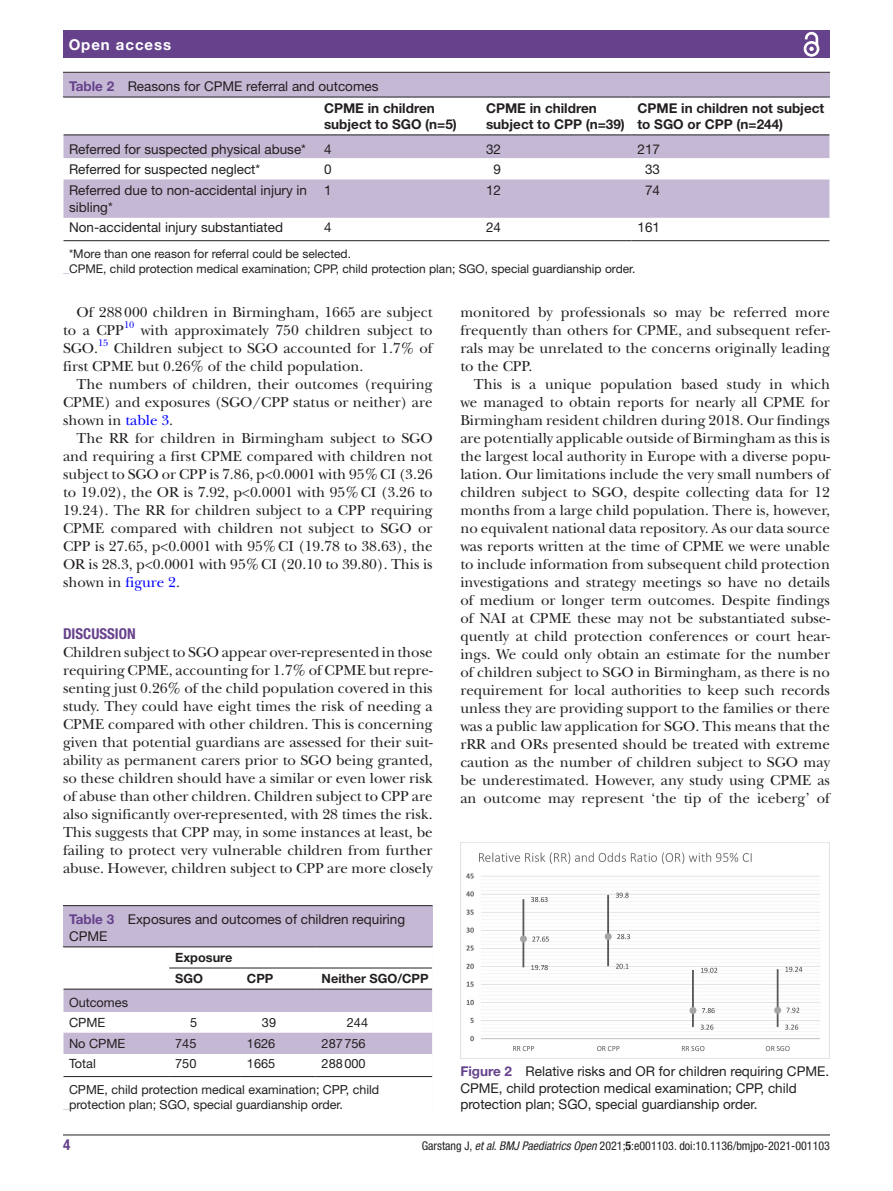
<style>
.page{position:relative;width:893px;height:1191px;background:#fff}
.page>*{position:absolute;margin:0;border:0;box-sizing:border-box;transform-origin:0 0}
.t1{font:15px/18px "New Baskerville";color:#231f20;text-align:justify}
.t2{font:700 condensed 15px "Helvetica Neue LT Std";color:#66428c}
.t3{font:700 15px "Helvetica Neue LT Std";letter-spacing:.065em;color:#fff}
.t4{font:13.5px/16.5px "Helvetica Neue LT Std";color:#231f20}
.t5{font:700 13.5px/16.2px "Helvetica Neue LT Std";color:#231f20}
.t6{font:12.75px/19.6px "Helvetica Neue LT Std";color:#231f20}
.t7{font:700 12.75px/21.1px "Helvetica Neue LT Std";color:#231f20}
.t8{font:12.45px/15px "Helvetica Neue LT Std";color:#231f20}
.t9{font:12px/15px "Helvetica Neue LT Std";color:#231f20}
.t10{font:condensed 12px "Helvetica Neue LT Std";color:#231f20}
.t11{font:9.9px "New Baskerville";color:#00f}
.s1{font-weight:700;color:#66428c}
.s2{font-weight:700}
.s3{color:#00f}
.s4{font-style:italic}
</style>
<div class="page">
<hr style="left:63px;top:1134px;width:767px;height:1px;background:#231f20">
<div style="left:63px;top:31px;width:767px;height:27px;background:#66428c"></div>
<svg style="left:803px;top:31px;width:17px;height:26px"></svg>
<div style="left:63px;top:73px;width:767px;height:200px;background:#c4b8d4"></div>
<hr style="left:63px;top:72px;width:767px;height:1px;background:#231f20">
<div style="left:64px;top:98px;width:766px;height:175px;background:#fff"></div>
<svg style="left:64px;top:135px;width:766px;height:82px"></svg>
<hr style="left:63px;top:97px;width:255px;height:1px;background:#231f20">
<hr style="left:63px;top:134px;width:255px;height:1px;background:#231f20">
<hr style="left:318px;top:97px;width:162px;height:1px;background:#231f20">
<hr style="left:318px;top:134px;width:162px;height:1px;background:#231f20">
<hr style="left:480px;top:97px;width:152px;height:1px;background:#231f20">
<hr style="left:480px;top:134px;width:152px;height:1px;background:#231f20">
<hr style="left:632px;top:97px;width:198px;height:1px;background:#231f20">
<hr style="left:632px;top:134px;width:198px;height:1px;background:#231f20">
<hr style="left:318px;top:240px;width:162px;height:1px;background:#231f20">
<hr style="left:480px;top:240px;width:152px;height:1px;background:#231f20">
<hr style="left:63px;top:240px;width:255px;height:1px;background:#231f20">
<hr style="left:632px;top:240px;width:198px;height:1px;background:#231f20">
<hr style="left:63px;top:97px;width:1px;height:38px;background:#fff">
<svg style="left:63px;top:136px;width:1px;height:44px"></svg>
<hr style="left:63px;top:180px;width:1px;height:37px;background:#fff">
<svg style="left:63px;top:217px;width:1px;height:24px"></svg>
<hr style="left:63px;top:241px;width:1px;height:32px;background:#fff">
<hr style="left:69px;top:257px;width:761px;height:2px;background:#fff">
<hr style="left:69px;top:272px;width:761px;height:2px;background:#fff">
<div style="left:63px;top:906px;width:370px;height:203px;background:#c4b8d4"></div>
<hr style="left:63px;top:905px;width:370px;height:1px;background:#231f20">
<div style="left:64px;top:1077px;width:368px;height:32px;background:#fff"></div>
<hr style="left:63px;top:946px;width:106px;height:1px;background:#231f20">
<hr style="left:169px;top:946px;width:72px;height:1px;background:#231f20">
<hr style="left:241px;top:946px;width:75px;height:1px;background:#231f20">
<hr style="left:316px;top:946px;width:117px;height:1px;background:#231f20">
<hr style="left:63px;top:1076px;width:106px;height:1px;background:#231f20">
<hr style="left:169px;top:1076px;width:72px;height:1px;background:#231f20">
<hr style="left:241px;top:1076px;width:75px;height:1px;background:#231f20">
<hr style="left:316px;top:1076px;width:116px;height:1px;background:#231f20">
<hr style="left:63px;top:1076px;width:1px;height:33px;background:#fff">
<svg style="left:63px;top:947px;width:370px;height:129px"></svg>
<hr style="left:432px;top:1076px;width:1px;height:33px;background:#fff">
<hr style="left:69px;top:1108px;width:364px;height:2px;background:#fff">
<img style="left:460px;top:843px;width:370px;height:215px">
<p class="t3" style="left:69px;top:35px;width:104px">Open access</p>
<p class="t4" style="left:324px;top:75px;width:112px;line-height:22px;text-indent:-255px"><span class="s1">Table 2</span> Reasons for CPME referral and outcomes<br><span class="s2">CPME in children</span></p>
<p class="t5" style="left:324px;top:116px;width:134px">subject to SGO (n=5)</p>
<p class="t5" style="left:486px;top:99px;width:140px">CPME in children subject to CPP (n=39)</p>
<p class="t5" style="left:637px;top:99px;width:188px">CPME in children not subject to SGO or CPP (n=244)</p>
<p class="t4" style="left:69px;top:140px;width:239px">Referred for suspected physical abuse*</p>
<p class="t4" style="left:324px;top:140px;width:9px">4</p>
<p class="t4" style="left:486px;top:140px;width:17px">32</p>
<p class="t4" style="left:637px;top:140px;width:24px">217</p>
<p class="t4" style="left:69px;top:160px;width:193px">Referred for suspected neglect*</p>
<p class="t4" style="left:324px;top:160px;width:9px">0</p>
<p class="t4" style="left:494px;top:160px;width:9px">9</p>
<p class="t4" style="left:645px;top:160px;width:17px">33</p>
<p class="t4" style="left:69px;top:182px;width:240px">Referred due to non-accidental injury in sibling*</p>
<p class="t4" style="left:324px;top:182px;width:9px">1</p>
<p class="t4" style="left:486px;top:182px;width:17px">12</p>
<p class="t4" style="left:645px;top:182px;width:17px">74</p>
<p class="t4" style="left:69px;top:218px;width:216px">Non-accidental injury substantiated</p>
<p class="t4" style="left:324px;top:218px;width:9px">4</p>
<p class="t4" style="left:486px;top:218px;width:17px">24</p>
<p class="t4" style="left:637px;top:218px;width:24px">161</p>
<p class="t9" style="left:69px;top:246px;width:568px">*More than one reason for referral could be selected.<br>CPME, child protection medical examination; CPP, child protection plan; SGO, special guardianship order.</p>
<p class="t1" style="left:63px;top:303px;width:371px;text-indent:14px">Of 288000 children in Birmingham, 1665 are subject to a CPP</p>
<p class="t11" style="left:124px;top:319px;width:12px">10</p>
<p class="t1" style="left:141px;top:321px;width:293px">with approximately 750 children subject to</p>
<p class="t11" style="left:98px;top:337px;width:12px">15</p>
<p class="t1" style="left:63px;top:339px;width:371px;text-indent:51px">Children subject to SGO accounted for 1.7% of first CPME but 0.26% of the child population.</p>
<p class="t1" style="left:63px;top:375px;width:371px;text-indent:14px">The numbers of children, their outcomes (requiring CPME) and exposures (SGO/CPP status or neither) are shown in <span class="s3">table 3</span>.</p>
<p class="t1" style="left:63px;top:429px;width:371px;text-indent:14px">The RR for children in Birmingham subject to SGO and requiring a first CPME compared with children not subject to SGO or CPP is 7.86, p&lt;0.0001 with 95%CI (3.26 to 19.02), the OR is 7.92, p&lt;0.0001 with 95%CI (3.26 to 19.24). The RR for children subject to a CPP requiring CPME compared with children not subject to SGO or CPP is 27.65, p&lt;0.0001 with 95%CI (19.78 to 38.63), the OR is 28.3, p&lt;0.0001 with 95%CI (20.10 to 39.80). This is shown in <span class="s3">figure 2</span>.</p>
<p class="t2" style="left:63px;top:624px;width:74px">DISCUSSION</p>
<p class="t1" style="left:63px;top:643px;width:371px">Children subject to SGO appear over-represented in those requiring CPME, accounting for 1.7% of CPME but repre&shy;senting just 0.26% of the child population covered in this study. They could have eight times the risk of needing a CPME compared with other children. This is concerning given that potential guardians are assessed for their suit&shy;ability as permanent carers prior to SGO being granted, so these children should have a similar or even lower risk of abuse than other children. Children subject to CPP are also significantly over-represented, with 28 times the risk.<br>This suggests that CPP may, in some instances at least, be failing to protect very vulnerable children from further abuse. However, children subject to CPP are more closely</p>
<p class="t1" style="left:63px;top:339px;width:37px">SGO.</p>
<p class="t4" style="left:69px;top:910px;width:338px"><span class="s1">Table 3</span> Exposures and outcomes of children requiring<br>CPME</p>
<p class="t7" style="left:175px;top:946px;width:59px">Exposure<br>SGO</p>
<p class="t7" style="left:247px;top:967px;width:28px">CPP</p>
<p class="t7" style="left:322px;top:967px;width:108px">Neither SGO/CPP</p>
<p class="t6" style="left:69px;top:992px;width:61px">Outcomes<br>CPME</p>
<p class="t6" style="left:190px;top:1012px;width:9px">5</p>
<p class="t6" style="left:262px;top:1012px;width:16px">39</p>
<p class="t6" style="left:347px;top:1012px;width:23px">244</p>
<p class="t6" style="left:69px;top:1033px;width:58px">No CPME</p>
<p class="t6" style="left:175px;top:1033px;width:23px">745</p>
<p class="t6" style="left:247px;top:1033px;width:30px">1626</p>
<p class="t6" style="left:322px;top:1033px;width:46px">287756</p>
<p class="t6" style="left:69px;top:1053px;width:28px">Total</p>
<p class="t6" style="left:175px;top:1053px;width:23px">750</p>
<p class="t6" style="left:247px;top:1053px;width:30px">1665</p>
<p class="t6" style="left:322px;top:1053px;width:46px">288000</p>
<p class="t8" style="left:69px;top:1082px;width:312px">CPME, child protection medical examination; CPP, child protection plan; SGO, special guardianship order.</p>
<p class="t1" style="left:460px;top:303px;width:371px">monitored by professionals so may be referred more frequently than others for CPME, and subsequent refer&shy;rals may be unrelated to the concerns originally leading to the CPP.</p>
<p class="t1" style="left:460px;top:375px;width:371px;text-indent:14px">This is a unique population based study in which we managed to obtain reports for nearly all CPME for Birmingham resident children during 2018. Our findings are potentially applicable outside of Birmingham as this is the largest local authority in Europe with a diverse popu&shy;lation. Our limitations include the very small numbers of children subject to SGO, despite collecting data for 12 months from a large child population. There is, however, no equivalent national data repository. As our data source was reports written at the time of CPME we were unable to include information from subsequent child protection investigations and strategy meetings so have no details of medium or longer term outcomes. Despite findings of NAI at CPME these may not be substantiated subse&shy;quently at child protection conferences or court hear&shy;ings. We could only obtain an estimate for the number of children subject to SGO in Birmingham, as there is no requirement for local authorities to keep such records unless they are providing support to the families or there was a public law application for SGO. This means that the rRR and ORs presented should be treated with extreme caution as the number of children subject to SGO may be underestimated. However, any study using CPME as an outcome may represent ‘the tip of the iceberg’ of</p>
<p class="t4" style="left:460px;top:1063px;width:370px"><span class="s1">Figure 2</span> Relative risks and OR for children requiring CPME.<br>CPME, child protection medical examination; CPP, child protection plan; SGO, special guardianship order.</p>
<p class="t2" style="left:63px;top:1135px;width:9px">4</p>
<p class="t10" style="left:422px;top:1138px;width:410px">Garstang J, <span class="s4">et al</span>. <span class="s4">BMJ Paediatrics Open</span> 2021;<span class="s2">5</span>:e001103. doi:10.1136/bmjpo-2021-001103</p>
</div>
